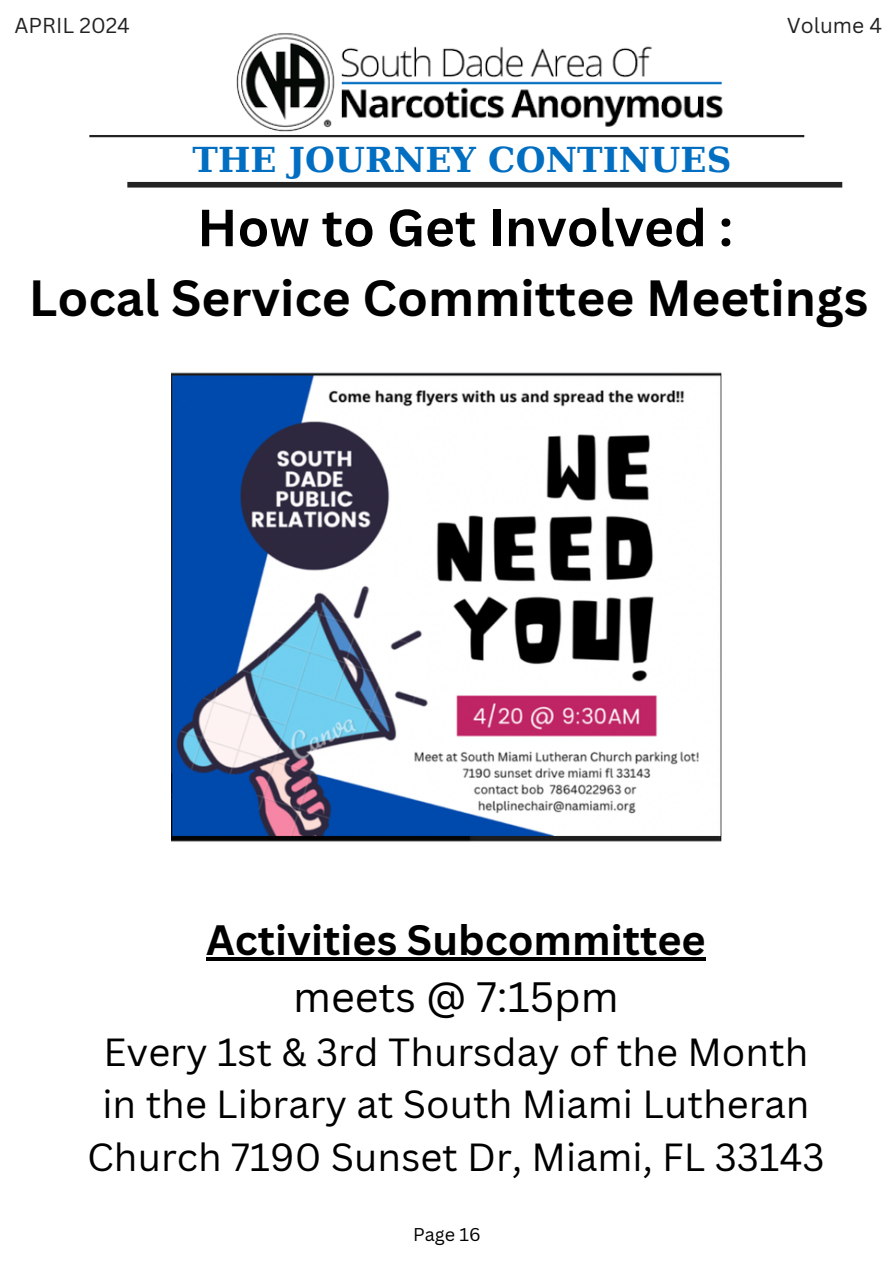
<style>
.page{position:relative;width:894px;height:1264px;background:#fff}
.page>*{position:absolute;margin:0;border:0;box-sizing:border-box;transform-origin:0 0}
.t1{font:700 51px "Canva Sans";color:#000}
.t2{font:700 49.5px "Canva Sans";color:#000}
.t3{font:700 41.4px/57.3px "Canva Sans";color:#000;text-align:center}
.t4{font:38.1px/52.5px "Canva Sans";color:#000;text-align:center}
.t5{font:700 34.2px "DejaVu Serif";letter-spacing:.005em;color:#016ec1}
.t6{font:21px "Canva Sans";color:#242323}
.t7{font:18px "Canva Sans";color:#000}
.s1{font-weight:400}
</style>
<div class="page">
<hr style="left:89px;top:135px;width:715px;height:2px;background:#242323">
<div style="left:127px;top:182px;width:715px;height:5px;background:#242323"></div>
<img style="left:236px;top:33px;width:487px;height:99px">
<hr style="left:206px;top:957px;width:499px;height:3px;background:#000">
<img style="left:172px;top:372px;width:549px;height:470px">
<h5 class="t6" style="left:14px;top:11px;width:117px">APRIL 2024</h5>
<h3 class="t6" style="left:786px;top:11px;width:97px">Volume 4</h3>
<p class="t5" style="left:192px;top:140px;width:540px">THE JOURNEY CONTINUES</p>
<h2 class="t1" style="left:197px;top:192px;width:537px">How to Get Involved :</h2>
<p class="t2" style="left:29px;top:263px;width:840px">Local Service Committee Meetings</p>
<h1 class="t3" style="left:206px;top:910px;width:501px">Activities Subcommittee <span class="s1">meets @ 7:15pm</span></h1>
<h1 class="t4" style="left:87px;top:1024px;width:738px">Every 1st &amp; 3rd Thursday of the Month in the Library at South Miami Lutheran<br>Church 7190 Sunset Dr, Miami, FL 33143</h1>
<h1 class="t7" style="left:413px;top:1221px;width:69px">Page 16</h1>
</div>
